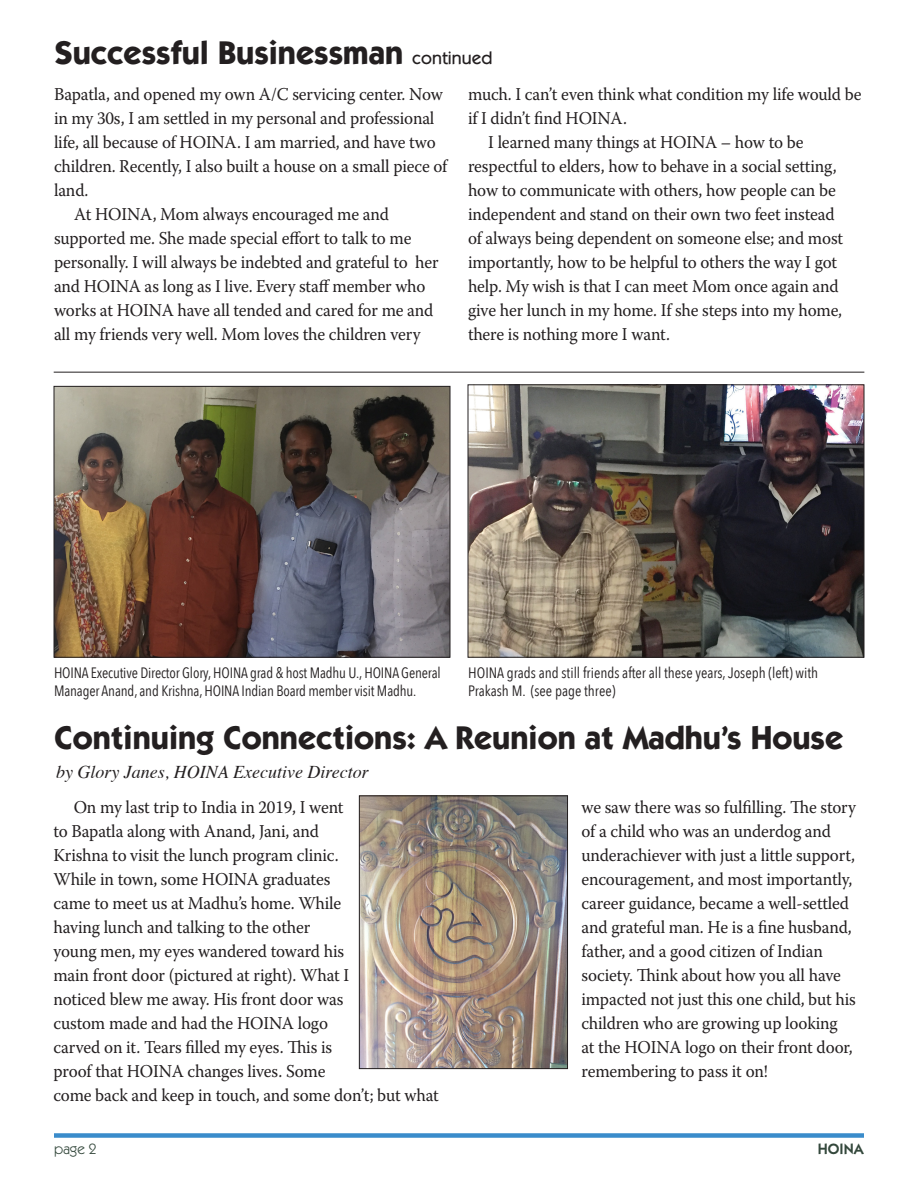
<style>
.page{position:relative;width:918px;height:1188px;background:#fff}
.page>*{position:absolute;margin:0;border:0;box-sizing:border-box;transform-origin:0 0}
.t1{font:700 33px "Itc Kabel";color:#231f20}
.t2{font:18px/24px "Warnock Pro";letter-spacing:-.01em;color:#231f20;scale:.95 1}
.t3{font:italic 18px "Times";color:#231f20}
.t4{font:15px/18px "Avenir Next Condensed";letter-spacing:-.01em;color:#231f20}
.t5{font:15px "Itc Kabel";color:#34483c}
.t6{font:600 15px "Itc Kabel";color:#34483c}
.s1{font-weight:500;font-size:18px}
</style>
<div class="page">
<div style="left:54px;top:1133px;width:810px;height:5px;background:#3a8ccb"></div>
<img style="left:470px;top:386px;width:392px;height:270px">
<div style="left:468px;top:384px;width:396px;height:274px;border:1px solid #231f20"></div>
<img style="left:56px;top:388px;width:392px;height:268px">
<div style="left:54px;top:386px;width:396px;height:272px;border:1px solid #231f20"></div>
<img style="left:361px;top:797px;width:205px;height:270px">
<div style="left:359px;top:795px;width:209px;height:274px;border:1px solid #231f20"></div>
<hr style="left:54px;top:372px;width:810px;height:1px;background:#231f20">
<p class="t1" style="left:55px;top:33px;width:439px">Successful Businessman <span class="s1">continued</span></p>
<p class="t2" style="left:54px;top:82px;width:416px">Bapatla, and opened my own A/C servicing center. Now in my 30s, I am settled in my personal and professional life, all because of HOINA. I am married, and have two children. Recently, I also built a house on a small piece of land.</p>
<p class="t2" style="left:54px;top:202px;width:406px;text-indent:20px">At HOINA, Mom always encouraged me and supported me. She made special effort to talk to me personally. I will always be indebted and grateful to her and HOINA as long as I live. Every staff member who works at HOINA have all tended and cared for me and all my friends very well. Mom loves the children very</p>
<p class="t2" style="left:468px;top:82px;width:416px">much. I can’t even think what condition my life would be if I didn’t find HOINA.</p>
<p class="t2" style="left:468px;top:130px;width:396px;text-indent:20px">I learned many things at HOINA – how to be respectful to elders, how to behave in a social setting, how to communicate with others, how people can be independent and stand on their own two feet instead of always being dependent on someone else; and most importantly, how to be helpful to others the way I got help. My wish is that I can meet Mom once again and give her lunch in my home. If she steps into my home, there is nothing more I want.</p>
<p class="t4" style="left:54px;top:663px;width:388px">HOINA Executive Director Glory, HOINA grad &amp; host Madhu U., HOINA General<br>Manager Anand, and Krishna, HOINA Indian Board member visit Madhu.</p>
<p class="t4" style="left:468px;top:663px;width:352px">HOINA grads and still friends after all these years, Joseph (left) with</p>
<p class="t4" style="left:468px;top:681px;width:149px">Prakash M. (see page three)</p>
<p class="t1" style="left:55px;top:717px;width:790px">Continuing Connections: A Reunion at Madhu’s House</p>
<p class="t3" style="left:56px;top:756px;width:314px">by Glory Janes, HOINA Executive Director</p>
<p class="t2" style="left:53px;top:795px;width:407px;text-indent:20px">On my last trip to India in 2019, I went<br>to Bapatla along with Anand, Jani, and<br>Krishna to visit the lunch program clinic.<br>While in town, some HOINA graduates<br>came to meet us at Madhu’s home. While<br>having lunch and talking to the other<br>young men, my eyes wandered toward his<br>main front door (pictured at right). What I<br>noticed blew me away. His front door was<br>custom made and had the HOINA logo<br>carved on it. Tears filled my eyes. This is<br>proof that HOINA changes lives. Some<br>come back and keep in touch, and some don’t; but what</p>
<p class="t2" style="left:581px;top:795px;width:290px">we saw there was so fulfilling. The story of a child who was an underdog and underachiever with just a little support, encouragement, and most importantly, career guidance, became a well-settled and grateful man. He is a fine husband, father, and a good citizen of Indian society. Think about how you all have impacted not just this one child, but his children who are growing up looking<br>at the HOINA logo on their front door, remembering to pass it on!</p>
<p class="t5" style="left:54px;top:1140px;width:44px">page 2</p>
<p class="t6" style="left:818px;top:1140px;width:47px">HOINA</p>
</div>
